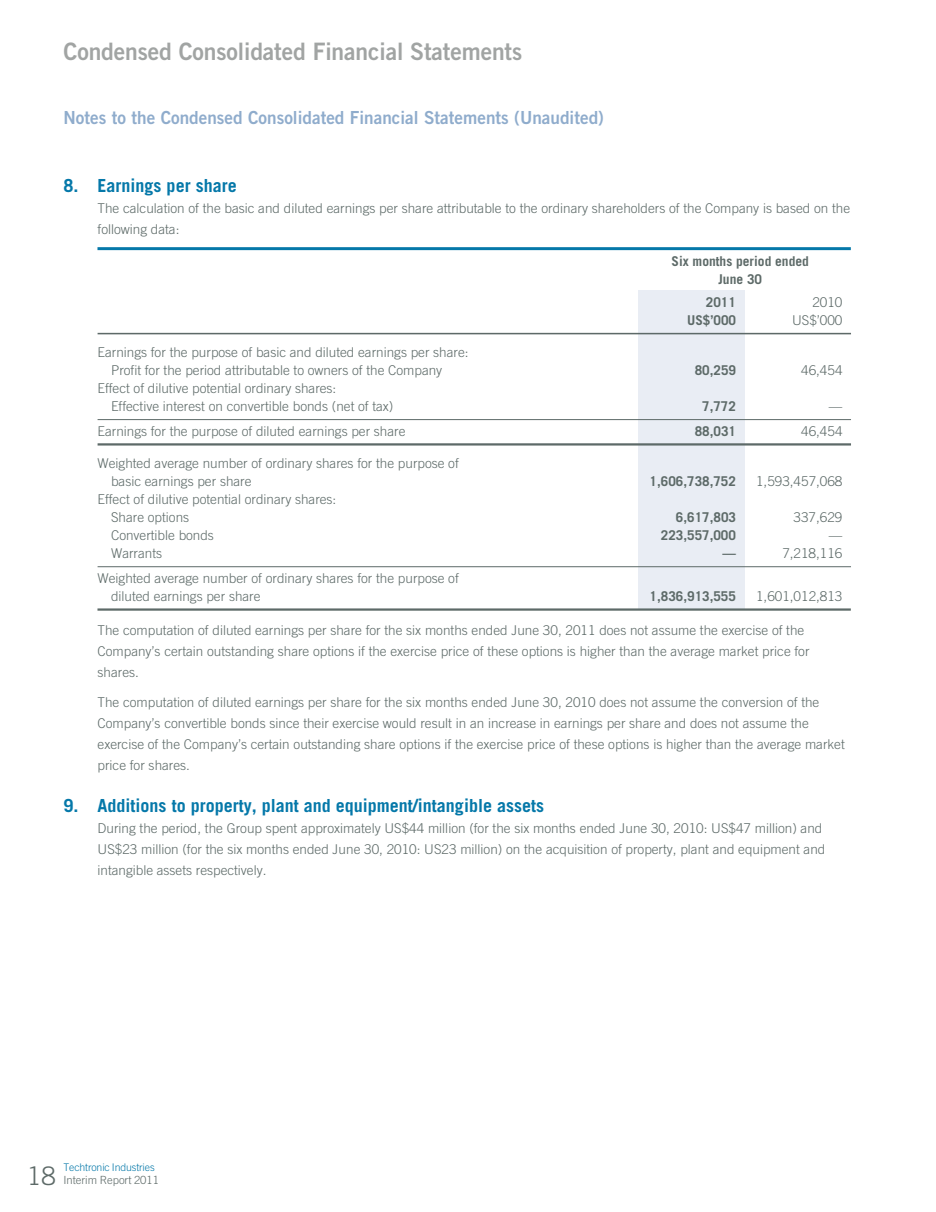
<style>
.page{position:relative;width:936px;height:1212px;background:#fff}
.page>*{position:absolute;margin:0;border:0;box-sizing:border-box;transform-origin:0 0}
.t1{font:300 25.5px "Trade Gothic";color:#5d6a68}
.t2{font:24px "Trade Gothic Bold Two";letter-spacing:-.005em;color:#a1a4a3;scale:.95 1}
.t3{font:700 18px "Trade Gothic";color:#0578a9}
.t4{font:18px "Trade Gothic Bold Two";color:#8faccc;scale:.95 1}
.t5{font:300 13.5px/21px "Trade Gothic";color:#5d6a68}
.t6{font:700 13.5px/18px "Trade Gothic";color:#5d6a68;text-align:center}
.t7{font:300 11.25px "Trade Gothic";color:#5d6a68}
.t8{font:300 10.5px "Trade Gothic";letter-spacing:-.01em;color:#0578a9}
</style>
<div class="page">
<hr style="left:97px;top:247px;width:754px;height:3px;background:#0578a9">
<div style="left:638px;top:291px;width:107px;height:318px;background:#e9edf4"></div>
<hr style="left:98px;top:333px;width:753px;height:1px;background:#5d6a68">
<hr style="left:98px;top:419px;width:753px;height:1px;background:#5d6a68">
<hr style="left:98px;top:443px;width:753px;height:3px;background:#5d6a68">
<hr style="left:98px;top:566px;width:753px;height:1px;background:#5d6a68">
<hr style="left:97px;top:608px;width:754px;height:3px;background:#5d6a68">
<h2 class="t2" style="left:64px;top:43px;width:484px">Condensed Consolidated Financial Statements</h2>
<h3 class="t4" style="left:64px;top:111px;width:570px">Notes to the Condensed Consolidated Financial Statements (Unaudited)</h3>
<h3 class="t3" style="left:64px;top:179px;width:175px">8. Earnings per share</h3>
<p class="t5" style="left:98px;top:199px;width:754px">The calculation of the basic and diluted earnings per share attributable to the ordinary shareholders of the Company is based on the following data:</p>
<p class="t6" style="left:672px;top:254px;width:139px">Six months period ended<br>June 30</p>
<p class="t6" style="left:706px;top:295px;width:32px">2011</p>
<p class="t5" style="left:812px;top:293px;width:32px">2010</p>
<p class="t6" style="left:687px;top:313px;width:50px">US$’000</p>
<p class="t5" style="left:792px;top:311px;width:52px">US$’000</p>
<p class="t5" style="left:111px;top:344px;width:359px;line-height:18px;text-indent:-14px">Earnings for the purpose of basic and diluted earnings per share:<br>Profit for the period attributable to owners of the Company</p>
<p class="t6" style="left:695px;top:362px;width:43px">80,259</p>
<p class="t5" style="left:801px;top:361px;width:43px">46,454</p>
<p class="t5" style="left:111px;top:380px;width:284px;line-height:18px;text-indent:-14px">Effect of dilutive potential ordinary shares:<br>Effective interest on convertible bonds (net of tax)</p>
<p class="t6" style="left:702px;top:398px;width:35px">7,772</p>
<p class="t5" style="left:829px;top:397px;width:15px">—</p>
<p class="t5" style="left:98px;top:422px;width:309px">Earnings for the purpose of diluted earnings per share</p>
<p class="t6" style="left:695px;top:424px;width:43px">88,031</p>
<p class="t5" style="left:801px;top:422px;width:43px">46,454</p>
<p class="t5" style="left:111px;top:455px;width:349px;line-height:18px;text-indent:-14px">Weighted average number of ordinary shares for the purpose of basic earnings per share</p>
<p class="t6" style="left:650px;top:473px;width:88px">1,606,738,752</p>
<p class="t5" style="left:756px;top:472px;width:88px">1,593,457,068</p>
<p class="t5" style="left:111px;top:491px;width:227px;line-height:18px;text-indent:-14px">Effect of dilutive potential ordinary shares:<br>Share options</p>
<p class="t6" style="left:676px;top:509px;width:62px">6,617,803</p>
<p class="t5" style="left:794px;top:508px;width:50px">337,629</p>
<p class="t5" style="left:111px;top:526px;width:104px">Convertible bonds</p>
<p class="t6" style="left:661px;top:527px;width:77px">223,557,000</p>
<p class="t5" style="left:829px;top:526px;width:15px">—</p>
<p class="t5" style="left:111px;top:544px;width:53px">Warrants</p>
<p class="t6" style="left:722px;top:545px;width:15px">—</p>
<p class="t5" style="left:782px;top:544px;width:62px">7,218,116</p>
<p class="t5" style="left:111px;top:571px;width:349px;line-height:18px;text-indent:-14px">Weighted average number of ordinary shares for the purpose of diluted earnings per share</p>
<p class="t6" style="left:650px;top:589px;width:88px">1,836,913,555</p>
<p class="t5" style="left:756px;top:587px;width:88px">1,601,012,813</p>
<p class="t5" style="left:98px;top:621px;width:713px">The computation of diluted earnings per share for the six months ended June 30, 2011 does not assume the exercise of the<br>Company’s certain outstanding share options if the exercise price of these options is higher than the average market price for shares.</p>
<p class="t5" style="left:98px;top:693px;width:749px">The computation of diluted earnings per share for the six months ended June 30, 2010 does not assume the conversion of the Company’s convertible bonds since their exercise would result in an increase in earnings per share and does not assume the exercise of the Company’s certain outstanding share options if the exercise price of these options is higher than the average market price for shares.</p>
<h3 class="t3" style="left:64px;top:799px;width:482px">9. Additions to property, plant and equipment/intangible assets</h3>
<p class="t5" style="left:98px;top:819px;width:729px">During the period, the Group spent approximately US$44 million (for the six months ended June 30, 2010: US$47 million) and<br>US$23 million (for the six months ended June 30, 2010: US23 million) on the acquisition of property, plant and equipment and intangible assets respectively.</p>
<h1 class="t1" style="left:27px;top:1166px;width:30px">18</h1>
<p class="t8" style="left:64px;top:1163px;width:93px">Techtronic Industries</p>
<p class="t7" style="left:64px;top:1176px;width:97px">Interim Report 2011</p>
</div>
